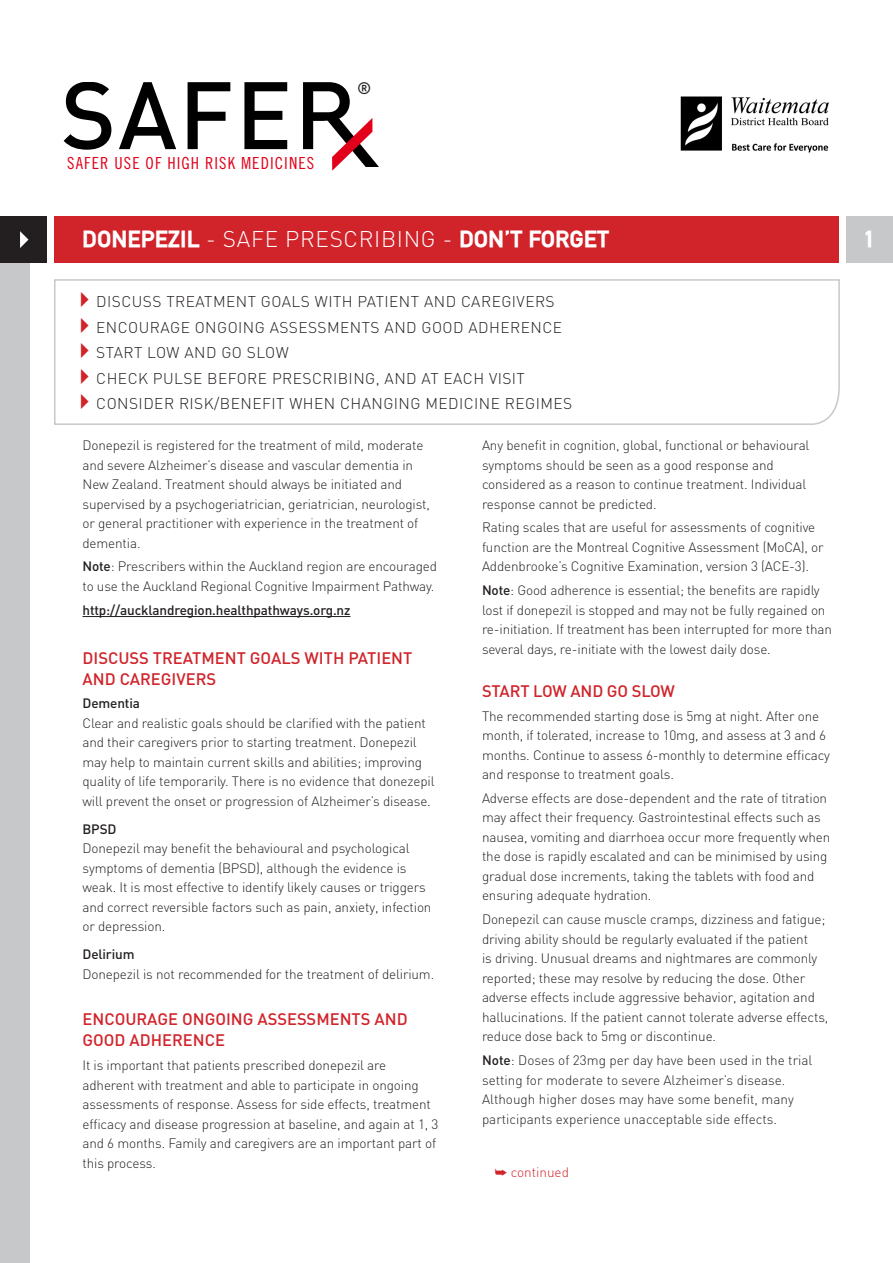
<style>
.page{position:relative;width:893px;height:1263px;background:#fff}
.page>*{position:absolute;margin:0;border:0;box-sizing:border-box;transform-origin:0 0}
.t1{font:700 22.5px "DIN";letter-spacing:.03em;color:#fff}
.t2{font:16.65px "Trade Gothic Cond Eighteen";letter-spacing:.065em;color:#e2001a}
.Body_Text{font:500 16.5px/21px "DIN";color:#d1232a}
.Headings_-_BODY{font:500 16.5px "DIN";color:#231f20}
.t3{font:300 15.45px "DIN";letter-spacing:.03em;color:#231f20}
.Body_Text-2{font:300 13.5px/19.5px "DIN";letter-spacing:-.01em;color:#231f20}
.Body_Text-3{font:500 13.5px "DIN";letter-spacing:-.01em;color:#231f20}
.BULLETED_PAARAGRAOH{font:300 13.5px "DIN";color:#d1232a}
.s1{font-weight:300}
.s2{color:#d1232a}
.s3{font-weight:500}
</style>
<div class="page">
<img style="left:680px;top:96px;width:149px;height:57px">
<svg style="left:64px;top:82px;width:47px;height:68px"></svg>
<svg style="left:119px;top:82px;width:57px;height:67px"></svg>
<svg style="left:188px;top:82px;width:42px;height:67px"></svg>
<svg style="left:244px;top:82px;width:43px;height:67px"></svg>
<svg style="left:303px;top:82px;width:76px;height:89px"></svg>
<div style="left:0;top:248px;width:30px;height:1015px;background:#c7c8ca"></div>
<div style="left:54px;top:216px;width:785px;height:47px;background:#d1232a"></div>
<hr style="left:82px;top:616px;width:268px;height:1px;background:#231f20">
<div style="left:0;top:216px;width:47px;height:47px;background:#231f20"></div>
<svg style="left:20px;top:231px;width:8px;height:17px"></svg>
<div style="left:846px;top:216px;width:47px;height:47px;background:#c7c8ca"></div>
<svg style="left:54px;top:279px;width:786px;height:146px"></svg>
<p class="t2" style="left:67px;top:153px;width:249px">SAFER USE OF HIGH RISK MEDICINES</p>
<p class="Headings_-_BODY" style="left:357px;top:78px;width:16px">®</p>
<p class="t1" style="left:82px;top:226px;width:528px">DONEPEZIL <span class="s1">- SAFE PRESCRIBING -</span> DON’T FORGET</p>
<p class="t1" style="left:864px;top:226px;width:12px">1</p>
<p class="t3" style="left:72px;top:292px;width:484px"><span class="s2">✔</span>DISCUSS TREATMENT GOALS WITH PATIENT AND CAREGIVERS</p>
<p class="t3" style="left:72px;top:318px;width:491px"><span class="s2">✔</span>ENCOURAGE ONGOING ASSESSMENTS AND GOOD ADHERENCE</p>
<p class="t3" style="left:72px;top:343px;width:218px"><span class="s2">✔</span>START LOW AND GO SLOW</p>
<p class="t3" style="left:72px;top:369px;width:454px"><span class="s2">✔</span>CHECK PULSE BEFORE PRESCRIBING, AND AT EACH VISIT</p>
<p class="t3" style="left:72px;top:394px;width:502px"><span class="s2">✔</span>CONSIDER RISK/BENEFIT WHEN CHANGING MEDICINE REGIMES</p>
<p class="Body_Text-2" style="left:82px;top:435px;width:349px">Donepezil is registered for the treatment of mild, moderate and severe Alzheimer’s disease and vascular dementia in New Zealand. Treatment should always be initiated and supervised by a psychogeriatrician, geriatrician, neurologist, or general practitioner with experience in the treatment of dementia.</p>
<p class="Body_Text-2" style="left:82px;top:557px;width:356px"><span class="s3">Note</span>: Prescribers within the Auckland region are encouraged to use the Auckland Regional Cognitive Impairment Pathway.</p>
<p class="Body_Text-3" style="left:82px;top:601px;width:270px">http://aucklandregion.healthpathways.org.nz</p>
<p class="Body_Text" style="left:82px;top:647px;width:331px">DISCUSS TREATMENT GOALS WITH PATIENT<br>AND CAREGIVERS</p>
<p class="Body_Text-3" style="left:82px;top:695px;width:59px">Dementia</p>
<p class="Body_Text-2" style="left:82px;top:713px;width:354px">Clear and realistic goals should be clarified with the patient and their caregivers prior to starting treatment. Donepezil may help to maintain current skills and abilities; improving quality of life temporarily. There is no evidence that donezepil will prevent the onset or progression of Alzheimer’s disease.</p>
<p class="Body_Text-3" style="left:82px;top:820px;width:35px">BPSD</p>
<p class="Body_Text-2" style="left:82px;top:839px;width:350px">Donepezil may benefit the behavioural and psychological symptoms of dementia (BPSD), although the evidence is weak. It is most effective to identify likely causes or triggers and correct reversible factors such as pain, anxiety, infection or depression.</p>
<p class="Body_Text-3" style="left:82px;top:946px;width:54px">Delirium</p>
<p class="Body_Text-2" style="left:82px;top:964px;width:353px">Donepezil is not recommended for the treatment of delirium.</p>
<p class="Body_Text" style="left:82px;top:1008px;width:327px">ENCOURAGE ONGOING ASSESSMENTS AND<br>GOOD ADHERENCE</p>
<p class="Body_Text-2" style="left:82px;top:1055px;width:357px">It is important that patients prescribed donepezil are adherent with treatment and able to participate in ongoing assessments of response. Assess for side effects, treatment efficacy and disease progression at baseline, and again at 1, 3 and 6 months. Family and caregivers are an important part of this process.</p>
<p class="Body_Text-2" style="left:482px;top:435px;width:329px">Any benefit in cognition, global, functional or behavioural symptoms should be seen as a good response and considered as a reason to continue treatment. Individual response cannot be predicted.</p>
<p class="Body_Text-2" style="left:482px;top:518px;width:343px">Rating scales that are useful for assessments of cognitive function are the Montreal Cognitive Assessment (MoCA), or<br>Addenbrooke’s Cognitive Examination, version 3 (ACE-3).</p>
<p class="Body_Text-2" style="left:482px;top:580px;width:351px"><span class="s3">Note</span>: Good adherence is essential; the benefits are rapidly lost if donepezil is stopped and may not be fully regained on re-initiation. If treatment has been interrupted for more than several days, re-initiate with the lowest daily dose.</p>
<p class="Body_Text" style="left:482px;top:680px;width:194px">START LOW AND GO SLOW</p>
<p class="Body_Text-2" style="left:482px;top:706px;width:350px">The recommended starting dose is 5mg at night. After one month, if tolerated, increase to 10mg, and assess at 3 and 6 months. Continue to assess 6-monthly to determine efficacy and response to treatment goals.</p>
<p class="Body_Text-2" style="left:482px;top:788px;width:350px">Adverse effects are dose-dependent and the rate of titration may affect their frequency. Gastrointestinal effects such as nausea, vomiting and diarrhoea occur more frequently when the dose is rapidly escalated and can be minimised by using gradual dose increments, taking the tablets with food and ensuring adequate hydration.</p>
<p class="Body_Text-2" style="left:482px;top:909px;width:348px">Donepezil can cause muscle cramps, dizziness and fatigue; driving ability should be regularly evaluated if the patient<br>is driving. Unusual dreams and nightmares are commonly reported; these may resolve by reducing the dose. Other adverse effects include aggressive behavior, agitation and hallucinations. If the patient cannot tolerate adverse effects, reduce dose back to 5mg or discontinue.</p>
<p class="Body_Text-2" style="left:482px;top:1050px;width:332px"><span class="s3">Note</span>: Doses of 23mg per day have been used in the trial setting for moderate to severe Alzheimer’s disease.<br>Although higher doses may have some benefit, many participants experience unacceptable side effects.</p>
<p class="BULLETED_PAARAGRAOH" style="left:495px;top:1163px;width:76px">➥ continued</p>
</div>
